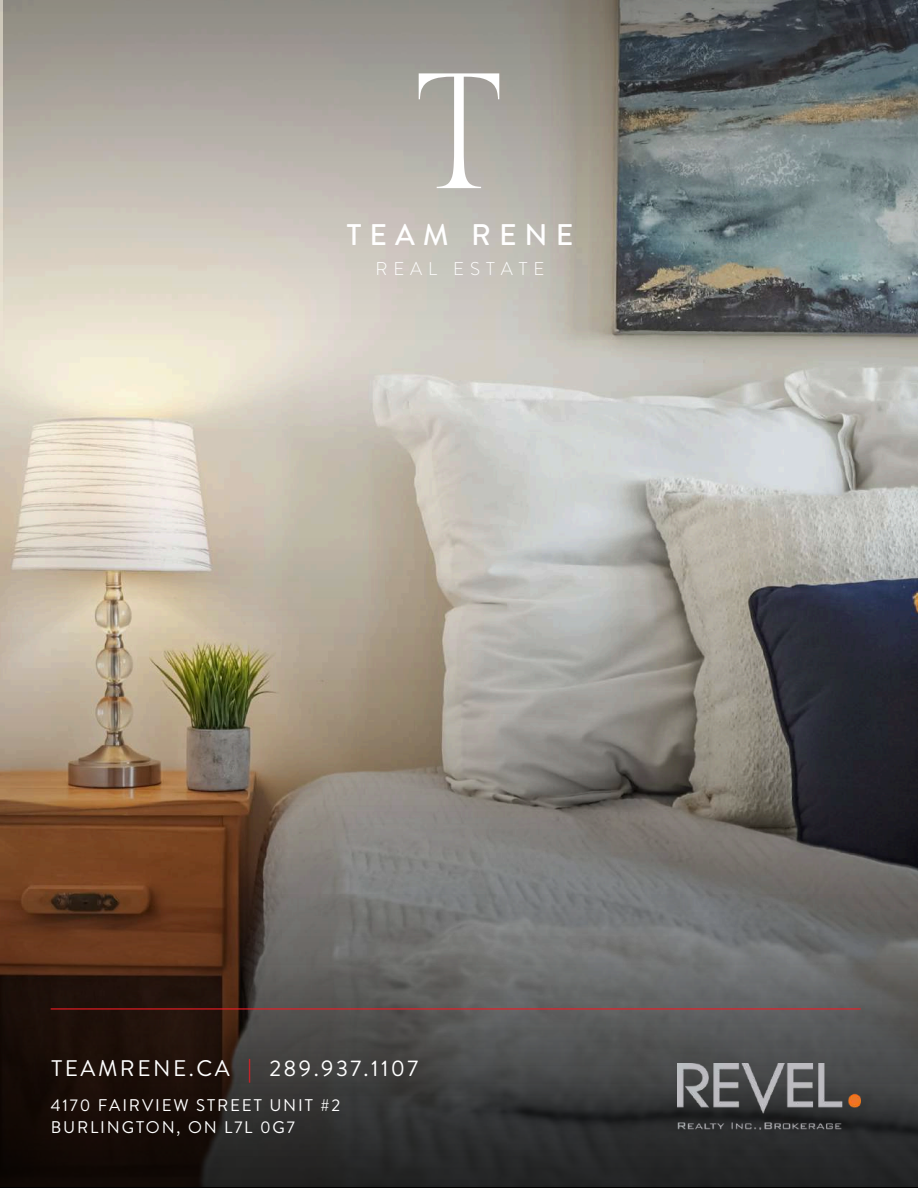
<style>
.page{position:relative;width:918px;height:1188px;background:#fff}
.page>*{position:absolute;margin:0;border:0;box-sizing:border-box;transform-origin:0 0}
.t1{font:163.95px "TAN VIVRELIBRE Regular";color:#fff}
.t2{font:500 29.85px "Brandon Grotesque";letter-spacing:.27em;color:#fff}
.t3{font:22.5px "Brandon Grotesque";letter-spacing:.11em;color:#fff}
.t4{font:300 18.45px "Brandon Grotesque";letter-spacing:.32em;color:#fff}
.t5{font:16.95px/21.6px "Brandon Grotesque";letter-spacing:.11em;color:#fff}
.s1{color:#ed1c24}
</style>
<div class="page">
<img style="left:0;top:0;width:918px;height:532px">
<img style="left:0;top:532px;width:918px;height:656px">
<hr style="left:51px;top:1008px;width:810px;height:2px;background:#ed1c24">
<img style="left:678px;top:1063px;width:182px;height:67px">
<img style="left:4px;top:0;width:914px;height:354px">
<h1 class="t1" style="left:415px;top:71px;width:89px">T</h1>
<h2 class="t2" style="left:347px;top:213px;width:228px">TEAM RENE</h2>
<p class="t4" style="left:375px;top:256px;width:170px">REAL ESTATE</p>
<h3 class="t3" style="left:52px;top:1052px;width:368px">TEAMRENE.CA <span class="s1">|</span> 289.937.1107</h3>
<p class="t5" style="left:51px;top:1095px;width:291px">4170 FAIRVIEW STREET UNIT #2<br>BURLINGTON, ON L7L 0G7</p>
</div>
